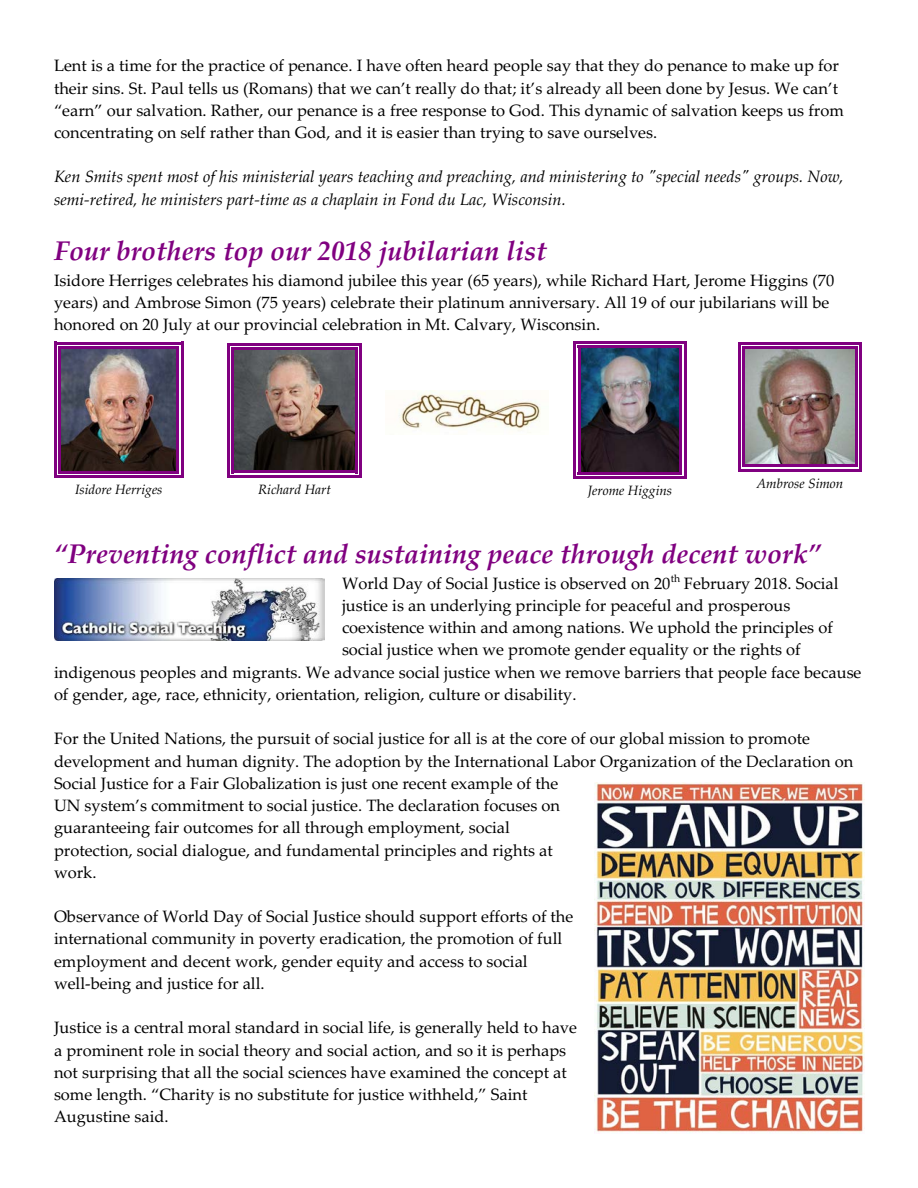
<style>
.page{position:relative;width:918px;height:1188px;background:#fff}
.page>*{position:absolute;margin:0;border:0;box-sizing:border-box;transform-origin:0 0}
.t1{font:italic 700 27px "Palatino Linotype";color:#800080}
.t2{font:16.5px/22.2px "Palatino Linotype";color:#000}
.t3{font:italic 16.5px/22.2px "Palatino Linotype";color:#000}
.t4{font:italic 13.5px "Palatino Linotype";color:#000}
</style>
<div class="page">
<img style="left:61px;top:349px;width:115px;height:122px">
<hr style="left:58px;top:346px;width:3px;height:127px;background:#800080">
<hr style="left:176px;top:346px;width:3px;height:127px;background:#800080">
<hr style="left:58px;top:346px;width:121px;height:3px;background:#800080">
<hr style="left:58px;top:471px;width:121px;height:3px;background:#800080">
<hr style="left:54px;top:342px;width:3px;height:136px;background:#800080">
<hr style="left:181px;top:342px;width:2px;height:136px;background:#800080">
<hr style="left:54px;top:342px;width:129px;height:3px;background:#800080">
<hr style="left:54px;top:475px;width:129px;height:3px;background:#800080">
<img style="left:594px;top:782px;width:270px;height:350px">
<img style="left:234px;top:350px;width:121px;height:121px">
<hr style="left:231px;top:347px;width:3px;height:126px;background:#800080">
<hr style="left:355px;top:347px;width:3px;height:126px;background:#800080">
<hr style="left:231px;top:347px;width:127px;height:3px;background:#800080">
<hr style="left:231px;top:471px;width:127px;height:2px;background:#800080">
<hr style="left:227px;top:343px;width:3px;height:135px;background:#800080">
<hr style="left:359px;top:343px;width:3px;height:135px;background:#800080">
<hr style="left:227px;top:343px;width:135px;height:3px;background:#800080">
<hr style="left:227px;top:475px;width:135px;height:3px;background:#800080">
<img style="left:580px;top:348px;width:99px;height:124px">
<hr style="left:578px;top:345px;width:2px;height:129px;background:#800080">
<hr style="left:679px;top:345px;width:3px;height:129px;background:#800080">
<hr style="left:578px;top:345px;width:104px;height:3px;background:#800080">
<hr style="left:578px;top:472px;width:104px;height:2px;background:#800080">
<hr style="left:573px;top:341px;width:3px;height:138px;background:#800080">
<hr style="left:684px;top:341px;width:3px;height:138px;background:#800080">
<hr style="left:573px;top:341px;width:113px;height:3px;background:#800080">
<hr style="left:573px;top:476px;width:113px;height:3px;background:#800080">
<img style="left:745px;top:349px;width:110px;height:115px">
<hr style="left:742px;top:346px;width:3px;height:121px;background:#800080">
<hr style="left:855px;top:346px;width:3px;height:121px;background:#800080">
<hr style="left:742px;top:346px;width:115px;height:3px;background:#800080">
<hr style="left:742px;top:464px;width:115px;height:3px;background:#800080">
<hr style="left:738px;top:342px;width:3px;height:130px;background:#800080">
<hr style="left:859px;top:342px;width:3px;height:130px;background:#800080">
<hr style="left:738px;top:342px;width:124px;height:3px;background:#800080">
<hr style="left:738px;top:469px;width:124px;height:3px;background:#800080">
<img style="left:397px;top:391px;width:144px;height:42px">
<img style="left:54px;top:578px;width:270px;height:62px">
<p class="t2" style="left:54px;top:56px;width:791px">Lent is a time for the practice of penance. I have often heard people say that they do penance to make up for their sins. St. Paul tells us (Romans) that we can’t really do that; it’s already all been done by Jesus. We can’t “earn” our salvation. Rather, our penance is a free response to God. This dynamic of salvation keeps us from concentrating on self rather than God, and it is easier than trying to save ourselves.</p>
<p class="t3" style="left:54px;top:168px;width:791px">Ken Smits spent most of his ministerial years teaching and preaching, and ministering to "special needs" groups. Now, semi-retired, he ministers part-time as a chaplain in Fond du Lac, Wisconsin.</p>
<h1 class="t1" style="left:54px;top:240px;width:494px">Four brothers top our 2018 jubilarian list</h1>
<p class="t2" style="left:54px;top:271px;width:782px">Isidore Herriges celebrates his diamond jubilee this year (65 years), while Richard Hart, Jerome Higgins (70 years) and Ambrose Simon (75 years) celebrate their platinum anniversary. All 19 of our jubilarians will be honored on 20 July at our provincial celebration in Mt. Calvary, Wisconsin.</p>
<p class="t4" style="left:75px;top:484px;width:89px">Isidore Herriges</p>
<p class="t4" style="left:258px;top:484px;width:74px">Richard Hart</p>
<p class="t4" style="left:588px;top:485px;width:86px">Jerome Higgins</p>
<p class="t4" style="left:757px;top:478px;width:88px">Ambrose Simon</p>
<h1 class="t1" style="left:54px;top:544px;width:769px">“Preventing conflict and sustaining peace through decent work”</h1>
<p class="t2" style="left:342px;top:574px;width:498px">World Day of Social Justice is observed on 20<sup>th</sup> February 2018. Social</p>
<p class="t2" style="left:342px;top:596px;width:450px">justice is an underlying principle for peaceful and prosperous</p>
<p class="t2" style="left:342px;top:618px;width:492px">coexistence within and among nations. We uphold the principles of</p>
<p class="t2" style="left:342px;top:641px;width:460px">social justice when we promote gender equality or the rights of</p>
<p class="t2" style="left:54px;top:663px;width:809px">indigenous peoples and migrants. We advance social justice when we remove barriers that people face because</p>
<p class="t2" style="left:54px;top:685px;width:524px">of gender, age, race, ethnicity, orientation, religion, culture or disability.</p>
<p class="t2" style="left:54px;top:730px;width:801px">For the United Nations, the pursuit of social justice for all is at the core of our global mission to promote development and human dignity. The adoption by the International Labor Organization of the Declaration on Social Justice for a Fair Globalization is just one recent example of the<br>UN system’s commitment to social justice. The declaration focuses on<br>guaranteeing fair outcomes for all through employment, social<br>protection, social dialogue, and fundamental principles and rights at<br>work.</p>
<p class="t2" style="left:54px;top:907px;width:521px">Observance of World Day of Social Justice should support efforts of the international community in poverty eradication, the promotion of full employment and decent work, gender equity and access to social well-being and justice for all.</p>
<p class="t2" style="left:54px;top:1019px;width:525px">Justice is a central moral standard in social life, is generally held to have a prominent role in social theory and social action, and so it is perhaps not surprising that all the social sciences have examined the concept at some length. “Charity is no substitute for justice withheld,” Saint Augustine said.</p>
</div>
